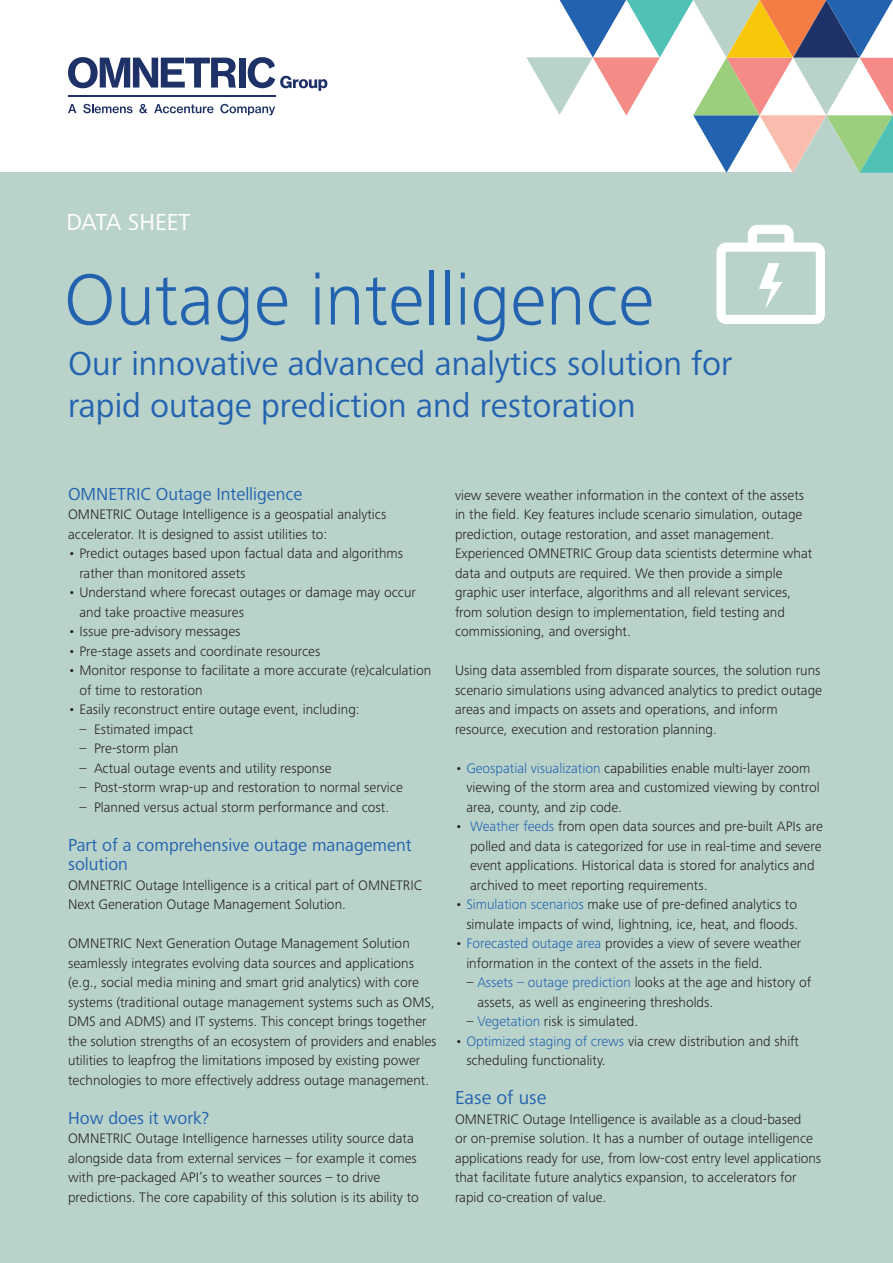
<style>
.page{position:relative;width:893px;height:1263px;background:#fff}
.page>*{position:absolute;margin:0;border:0;box-sizing:border-box;transform-origin:0 0}
.Cover_Head_L1{font:300 75px "Frutiger Next Pro";color:#2362af}
.Cover_Subline_L2{font:34.5px/41.4px "Frutiger Next Pro";color:#2362af}
.Bezeichnung_white{font:24px "Frutiger Next Pro";color:#fff}
.Body_text_9_5{font:19.5px "Frutiger Next Pro";color:#2362af}
.subhead_blau_12pt{font:18px/19.5px "Frutiger Next Pro";color:#2362af}
.Body_text_9_5-2{font:300 14.25px/19.5px "Frutiger Next Pro";color:#231f20}
.s1{color:#2362af}
</style>
<div class="page">
<div style="left:0;top:173px;width:893px;height:1090px;background:#b9d3cb"></div>
<div style="left:239px;top:58px;width:7px;height:30px;background:#1f3267"></div>
<svg style="left:247px;top:57px;width:80px;height:34px"></svg>
<svg style="left:220px;top:104px;width:55px;height:11px"></svg>
<svg style="left:154px;top:104px;width:60px;height:9px"></svg>
<svg style="left:139px;top:104px;width:8px;height:9px"></svg>
<svg style="left:83px;top:104px;width:50px;height:9px"></svg>
<svg style="left:68px;top:104px;width:8px;height:9px"></svg>
<svg style="left:68px;top:57px;width:168px;height:31px"></svg>
<hr style="left:68px;top:95px;width:207px;height:2px;background:#1f3267">
<svg style="left:526px;top:0;width:367px;height:173px"></svg>
<svg style="left:716px;top:225px;width:109px;height:99px"></svg>
<p class="Bezeichnung_white" style="left:66px;top:209px;width:126px">DATA SHEET</p>
<p class="Cover_Head_L1" style="left:64px;top:257px;width:592px">Outage intelligence</p>
<p class="Cover_Subline_L2" style="left:68px;top:343px;width:666px">Our innovative advanced analytics solution for rapid outage prediction and restoration</p>
<p class="subhead_blau_12pt" style="left:68px;top:484px;width:236px">OMNETRIC Outage Intelligence</p>
<p class="Body_text_9_5-2" style="left:68px;top:505px;width:320px">OMNETRIC Outage Intelligence is a geospatial analytics accelerator. It is designed to assist utilities to:</p>
<p class="Body_text_9_5-2" style="left:79px;top:544px;width:325px;text-indent:-11px">• Predict outages based upon factual data and algorithms rather than monitored assets</p>
<p class="Body_text_9_5-2" style="left:79px;top:583px;width:338px;text-indent:-11px">• Understand where forecast outages or damage may occur and take proactive measures</p>
<p class="Body_text_9_5-2" style="left:68px;top:622px;width:174px">• Issue pre-advisory messages</p>
<p class="Body_text_9_5-2" style="left:68px;top:641px;width:254px">• Pre-stage assets and coordinate resources</p>
<p class="Body_text_9_5-2" style="left:79px;top:661px;width:353px;text-indent:-11px">• Monitor response to facilitate a more accurate (re)calculation of time to restoration</p>
<p class="Body_text_9_5-2" style="left:68px;top:700px;width:293px">• Easily reconstruct entire outage event, including:</p>
<p class="Body_text_9_5-2" style="left:79px;top:719px;width:115px">– Estimated impact</p>
<p class="Body_text_9_5-2" style="left:79px;top:739px;width:100px">– Pre-storm plan</p>
<p class="Body_text_9_5-2" style="left:79px;top:758px;width:254px">– Actual outage events and utility response</p>
<p class="Body_text_9_5-2" style="left:79px;top:778px;width:325px">– Post-storm wrap-up and restoration to normal service</p>
<p class="Body_text_9_5-2" style="left:79px;top:797px;width:311px">– Planned versus actual storm performance and cost.</p>
<p class="subhead_blau_12pt" style="left:68px;top:835px;width:345px">Part of a comprehensive outage management solution</p>
<p class="Body_text_9_5-2" style="left:68px;top:875px;width:356px">OMNETRIC Outage Intelligence is a critical part of OMNETRIC<br>Next Generation Outage Management Solution.</p>
<p class="Body_text_9_5-2" style="left:68px;top:934px;width:370px">OMNETRIC Next Generation Outage Management Solution seamlessly integrates evolving data sources and applications (e.g., social media mining and smart grid analytics) with core systems (traditional outage management systems such as OMS, DMS and ADMS) and IT systems. This concept brings together the solution strengths of an ecosystem of providers and enables utilities to leapfrog the limitations imposed by existing power technologies to more effectively address outage management.</p>
<p class="subhead_blau_12pt" style="left:68px;top:1108px;width:143px">How does it work?</p>
<p class="Body_text_9_5-2" style="left:68px;top:1129px;width:352px">OMNETRIC Outage Intelligence harnesses utility source data alongside data from external services – for example it comes with pre-packaged API’s to weather sources – to drive predictions. The core capability of this solution is its ability to</p>
<p class="Body_text_9_5-2" style="left:455px;top:485px;width:351px">view severe weather information in the context of the assets in the field. Key features include scenario simulation, outage prediction, outage restoration, and asset management.</p>
<p class="Body_text_9_5-2" style="left:455px;top:544px;width:359px">Experienced OMNETRIC Group data scientists determine what data and outputs are required. We then provide a simple graphic user interface, algorithms and all relevant services, from solution design to implementation, field testing and commissioning, and oversight.</p>
<p class="Body_text_9_5-2" style="left:455px;top:661px;width:369px">Using data assembled from disparate sources, the solution runs scenario simulations using advanced analytics to predict outage areas and impacts on assets and operations, and inform resource, execution and restoration planning.</p>
<p class="Body_text_9_5-2" style="left:466px;top:758px;width:355px;text-indent:-11px">• <span class="s1">Geospatial visualization</span> capabilities enable multi-layer zoom viewing of the storm area and customized viewing by control area, county, and zip code.</p>
<p class="Body_text_9_5-2" style="left:470px;top:817px;width:354px;text-indent:-15px">• <span class="s1">Weather feeds</span> from open data sources and pre-built APIs are polled and data is categorized for use in real-time and severe event applications. Historical data is stored for analytics and archived to meet reporting requirements.</p>
<p class="Body_text_9_5-2" style="left:455px;top:895px;width:345px;text-align:right">• <span class="s1">Simulation scenarios</span> make use of pre-defined analytics to simulate impacts of wind, lightning, ice, heat, and floods.</p>
<p class="Body_text_9_5-2" style="left:466px;top:934px;width:336px;text-indent:-11px">• <span class="s1">Forecasted outage area</span> provides a view of severe weather information in the context of the assets in the field.</p>
<p class="Body_text_9_5-2" style="left:477px;top:973px;width:335px;text-indent:-11px">– <span class="s1">Assets – outage prediction</span> looks at the age and history of assets, as well as engineering thresholds.</p>
<p class="Body_text_9_5-2" style="left:466px;top:1012px;width:173px">– <span class="s1">Vegetation</span> risk is simulated.</p>
<p class="Body_text_9_5-2" style="left:466px;top:1031px;width:334px;text-indent:-11px">• <span class="s1">Optimized staging of crews</span> via crew distribution and shift scheduling functionality.</p>
<p class="Body_text_9_5" style="left:455px;top:1086px;width:93px">Ease of use</p>
<p class="Body_text_9_5-2" style="left:455px;top:1109px;width:368px">OMNETRIC Outage Intelligence is available as a cloud-based<br>or on-premise solution. It has a number of outage intelligence applications ready for use, from low-cost entry level applications that facilitate future analytics expansion, to accelerators for rapid co-creation of value.</p>
</div>
